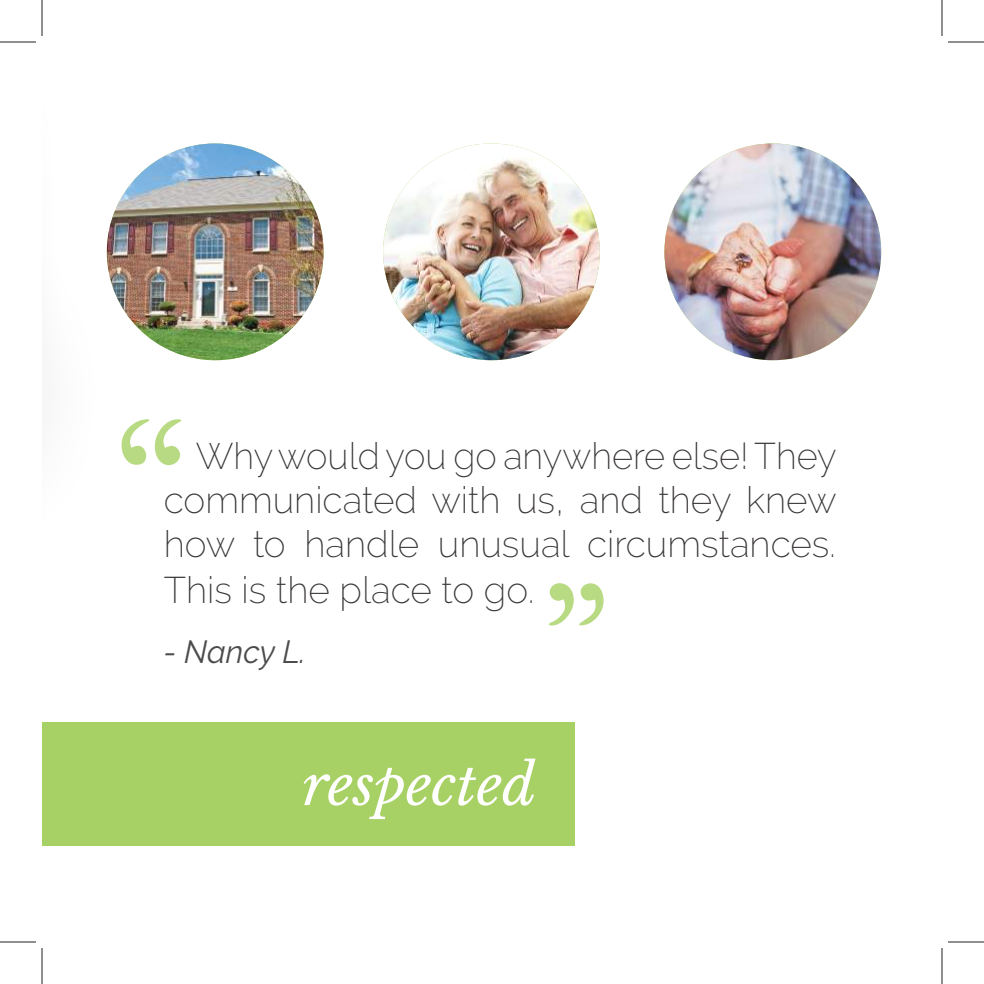
<style>
.page{position:relative;width:984px;height:984px;background:#fff}
.page>*{position:absolute;margin:0;border:0;box-sizing:border-box;transform-origin:0 0}
.t1{font:italic 56px "Libre Baskerville";color:#fff}
.t2{font:200 37px/44.6px "Raleway";color:#393535;text-align:justify}
.t3{font:italic 32px "Raleway";letter-spacing:-.005em;color:#4e4b4c}
</style>
<div class="page">
<div style="left:42px;top:722px;width:532px;height:124px;background:#a7d164"></div>
<img style="left:383px;top:143px;width:217px;height:217px;border-radius:108px">
<img style="left:107px;top:143px;width:217px;height:217px;border-radius:108px">
<img style="left:664px;top:143px;width:217px;height:217px;border-radius:108px">
<div style="left:42px;top:42px;width:66px;height:561px;background:#fff"></div>
<hr style="left:0;top:42px;width:36px;height:1px;background:#241f1f">
<hr style="left:948px;top:42px;width:36px;height:1px;background:#241f1f">
<hr style="left:0;top:942px;width:36px;height:1px;background:#241f1f">
<hr style="left:948px;top:942px;width:36px;height:1px;background:#241f1f">
<hr style="left:42px;top:0;width:1px;height:36px;background:#241f1f">
<hr style="left:42px;top:948px;width:1px;height:36px;background:#241f1f">
<hr style="left:942px;top:0;width:1px;height:36px;background:#241f1f">
<hr style="left:942px;top:948px;width:1px;height:36px;background:#241f1f">
<p class="t2" style="left:164px;top:434px;width:674px;text-indent:32px">Why would you go anywhere else! They communicated with us, and they knew how to handle unusual circumstances.<br>This is the place to go.</p>
<p class="t3" style="left:164px;top:634px;width:144px">- Nancy L.</p>
<h1 class="t1" style="left:302px;top:751px;width:235px">respected</h1>
</div>
